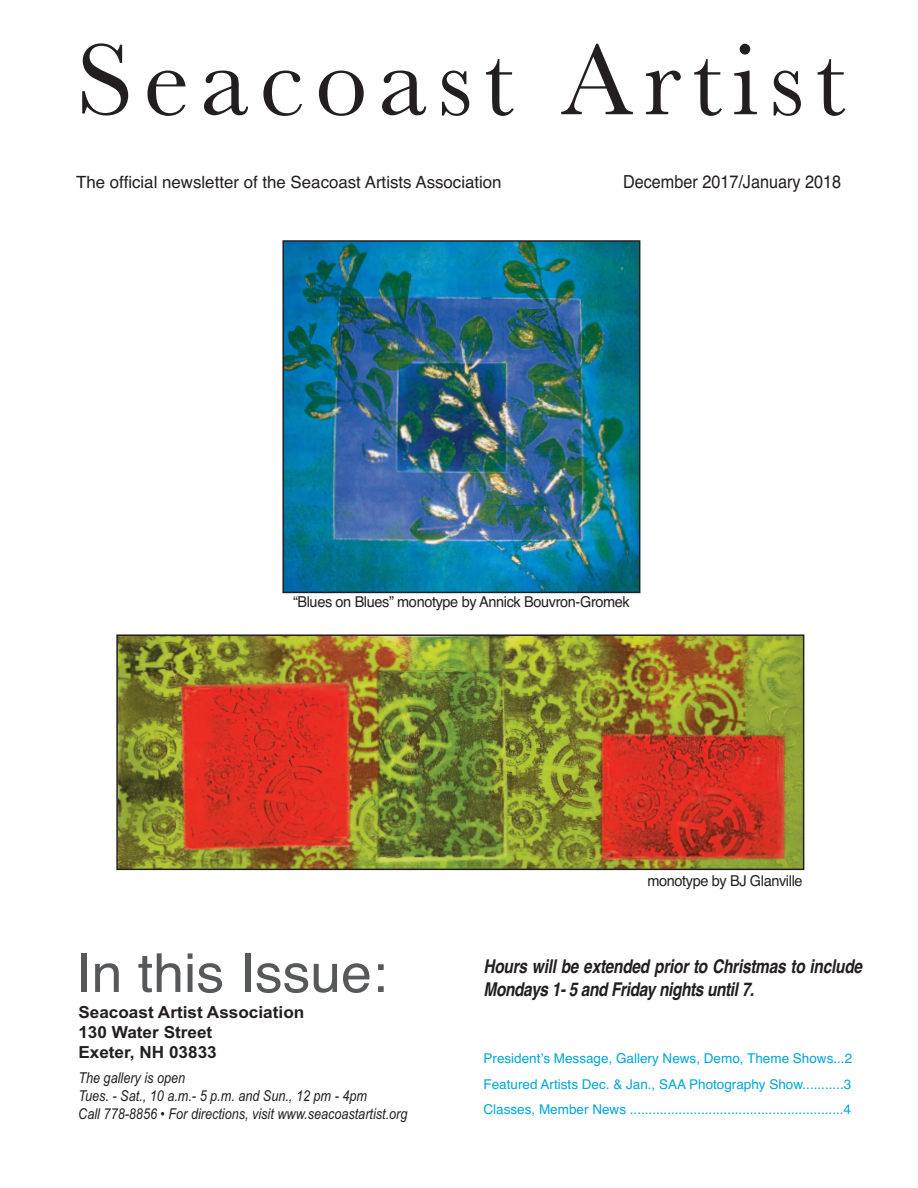
<style>
.page{position:relative;width:918px;height:1188px;background:#fff}
.page>*{position:absolute;margin:0;border:0;box-sizing:border-box;transform-origin:0 0}
.t1{font:105px "Baskerville";letter-spacing:.1em;color:#231f20}
.t2{font:53.7px "Helvetica";color:#57585a}
.t3{font:italic 700 19.05px/23.5px "Helvetica";letter-spacing:-.015em;color:#231f20;scale:.82 1}
.t4{font:18px "Helvetica";color:#231f20;scale:.9 1}
.t5{font:16.8px "Helvetica";color:#231f20}
.t6{font:700 16.65px/20px "Arial";color:#231f20}
.t7{font:italic 15px/18px "Arial";color:#231f20;scale:.84 1}
.t8{font:15px "Helvetica";letter-spacing:-.025em;color:#231f20}
.t9{font:13.5px/25.5px "Helvetica";color:#00a7d6;text-align:justify}
</style>
<div class="page">
<img style="left:285px;top:243px;width:352px;height:347px">
<div style="left:282px;top:240px;width:358px;height:353px;border:2px solid #231f20"></div>
<img style="left:119px;top:637px;width:682px;height:230px">
<div style="left:116px;top:634px;width:688px;height:236px;border:2px solid #231f20"></div>
<h1 class="t1" style="left:76px;top:17px;width:771px">Seacoast Artist</h1>
<p class="t5" style="left:76px;top:172px;width:427px">The official newsletter of the Seacoast Artists Association</p>
<h3 class="t4" style="left:623px;top:171px;width:244px">December 2017/January 2018</h3>
<p class="t8" style="left:293px;top:593px;width:338px">“Blues on Blues” monotype by Annick Bouvron-Gromek</p>
<p class="t8" style="left:647px;top:872px;width:157px">monotype by BJ Glanville</p>
<h2 class="t2" style="left:76px;top:942px;width:313px">In this Issue:</h2>
<p class="t6" style="left:78px;top:1002px;width:227px">Seacoast Artist Association<br>130 Water Street<br>Exeter, NH 03833</p>
<p class="t7" style="left:78px;top:1069px;width:393px">The gallery is open<br>Tues. - Sat., 10 a.m.- 5 p.m. and Sun., 12 pm - 4pm<br>Call 778-8856 • For directions, visit www.seacoastartist.org</p>
<h3 class="t3" style="left:484px;top:954px;width:463px">Hours will be extended prior to Christmas to include<br>Mondays 1- 5 and Friday nights until 7.</h3>
<p class="t9" style="left:484px;top:1046px;width:370px">President’s Message, Gallery News, Demo, Theme Shows...2<br>Featured Artists Dec. &amp; Jan., SAA Photography Show...........3<br>Classes, Member News .........................................................4</p>
</div>
